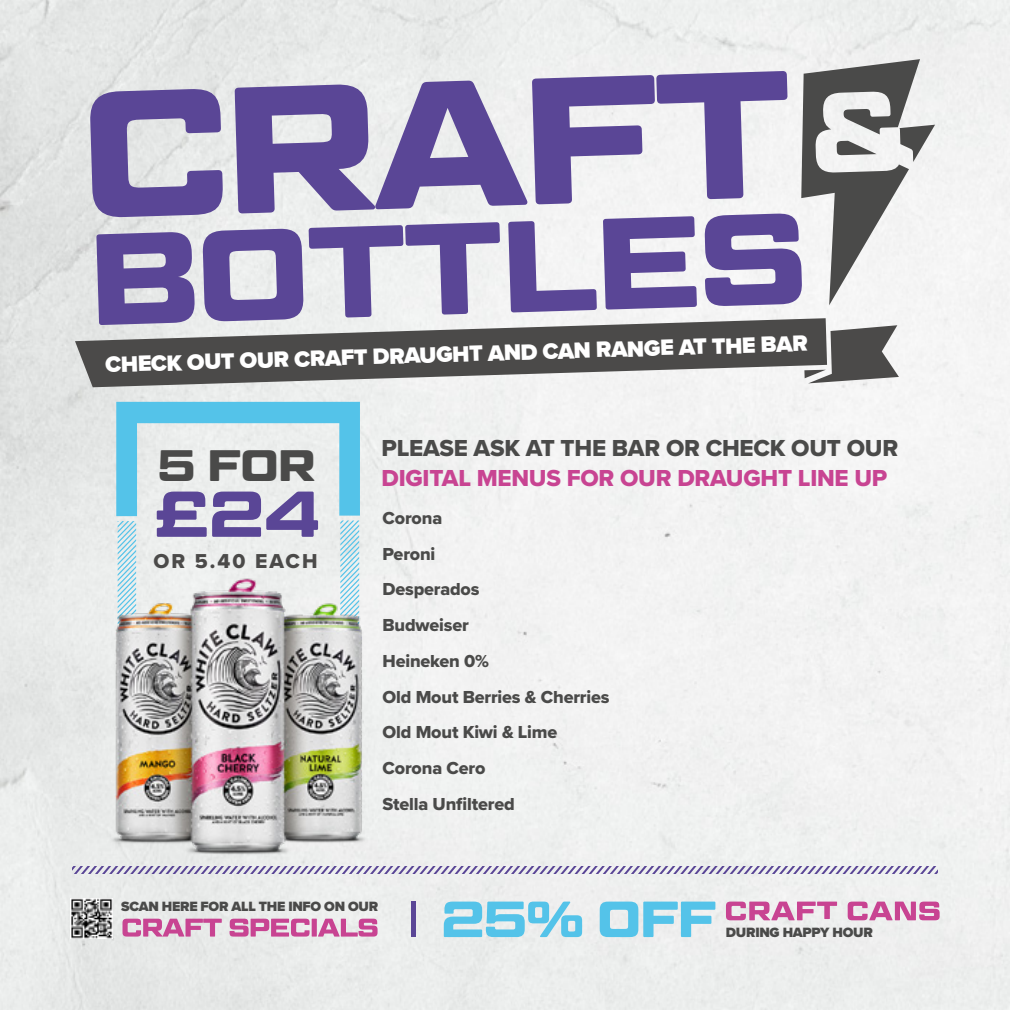
<style>
.page{position:relative;width:1010px;height:1010px;background:#fff}
.page>*{position:absolute;margin:0;border:0;box-sizing:border-box;transform-origin:0 0}
.t1{font:700 179.6px "Geom Graphic";color:#5a4696}
.t2{font:700 64.6px "Geom Graphic";color:#5a4696}
.t3{font:700 44px "Geom Graphic";color:#4a4a49}
.t4{font:24px "Proxima Nova Extrabld";letter-spacing:-.01em;color:#c84492}
.t5{font:24px "Proxima Nova Extrabld";letter-spacing:-.01em;color:#4a4a49}
.t6{font:900 23px "Proxima Nova";color:#fff}
.t7{font:20.8px "Proxima Nova Extrabld";letter-spacing:.1em;color:#4b4a49}
.t8{font:18px/35.6px "Proxima Nova Extrabld";letter-spacing:-.01em;color:#4a4a49}
.t9{font:900 14px "Proxima Nova";letter-spacing:-.02em;color:#4a4a49}
</style>
<div class="page">
<img style="left:0;top:0;width:1009px;height:1009px">
<svg style="left:72px;top:866px;width:865px;height:7px"></svg>
<hr style="left:411px;top:901px;width:4px;height:35px;background:#5a4696">
<svg style="left:116px;top:401px;width:244px;height:175px"></svg>
<img style="left:106px;top:576px;width:263px;height:278px">
<svg style="left:75px;top:318px;width:751px;height:69px;fill:#4b4a49"></svg>
<svg style="left:804px;top:325px;width:94px;height:58px"></svg>
<svg style="left:801px;top:59px;width:133px;height:246px"></svg>
<svg style="left:96px;top:213px;width:706px;height:112px"></svg>
<svg style="left:122px;top:918px;width:255px;height:18px"></svg>
<img style="left:70px;top:897px;width:42px;height:41px">
<svg style="left:443px;top:901px;width:272px;height:35px"></svg>
<svg style="left:847px;top:901px;width:92px;height:19px"></svg>
<svg style="left:725px;top:901px;width:111px;height:19px"></svg>
<h1 class="t1" style="left:78px;top:46px;width:711px;rotate:-2deg">CRAFT</h1>
<p class="t6" style="left:105px;top:349px;width:704px;rotate:-2deg">CHECK OUT OUR CRAFT DRAUGHT AND CAN RANGE AT THE BAR</p>
<h3 class="t3" style="left:158px;top:438px;width:159px">5 FOR</h3>
<h2 class="t2" style="left:154px;top:474px;width:166px">£24</h2>
<p class="t7" style="left:153px;top:545px;width:166px">OR 5.40 EACH</p>
<h3 class="t5" style="left:381px;top:430px;width:518px">PLEASE ASK AT THE BAR OR CHECK OUT OUR</h3>
<h3 class="t4" style="left:381px;top:460px;width:507px">DIGITAL MENUS FOR OUR DRAUGHT LINE UP</h3>
<p class="t8" style="left:382px;top:500px;width:228px">Corona<br>Peroni<br>Desperados<br>Budweiser<br>Heineken 0%<br>Old Mout Berries &amp; Cherries<br>Old Mout Kiwi &amp; Lime<br>Corona Cero<br>Stella Unfiltered</p>
<p class="t9" style="left:121px;top:895px;width:258px">SCAN HERE FOR ALL THE INFO ON OUR</p>
<p class="t9" style="left:725px;top:921px;width:148px">DURING HAPPY HOUR</p>
</div>
